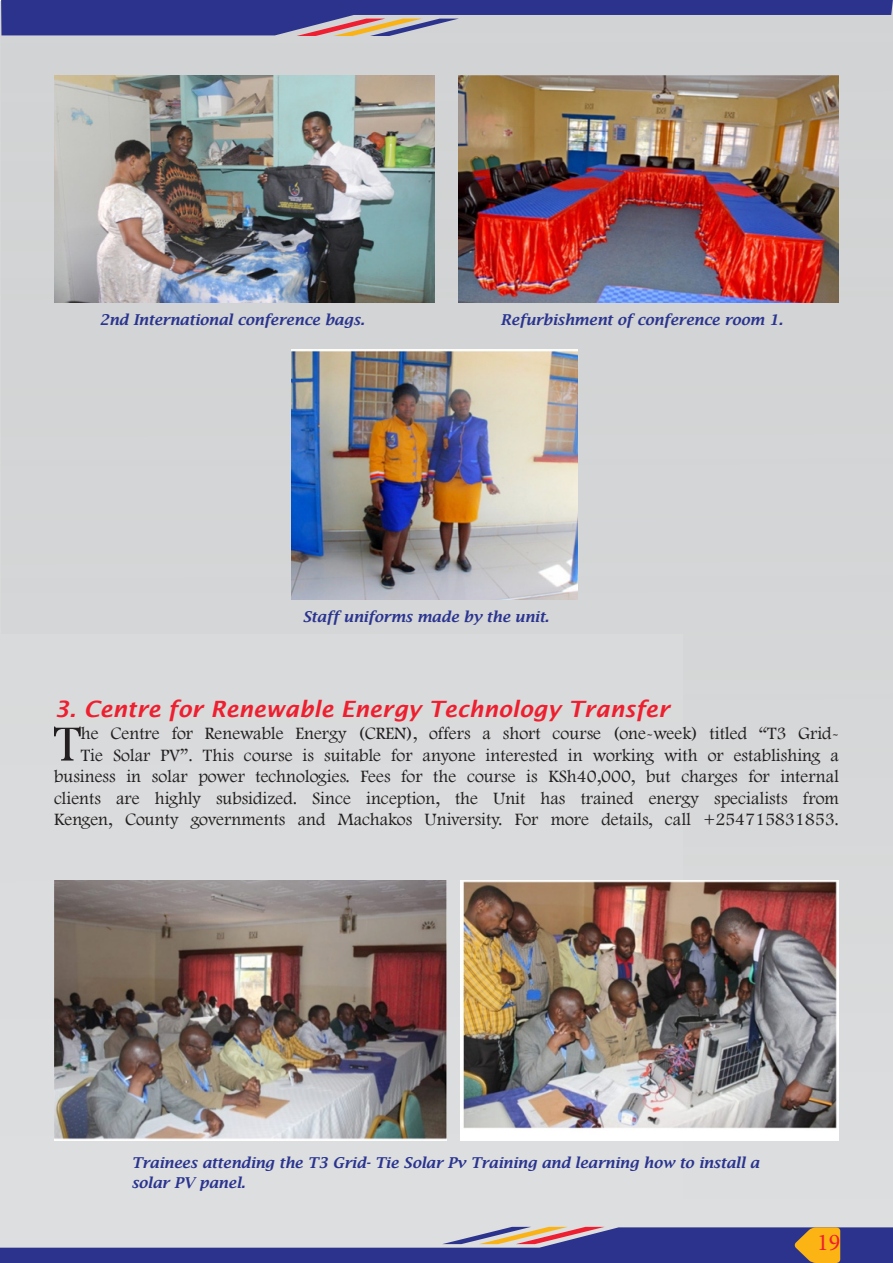
<style>
.page{position:relative;width:893px;height:1263px;background:#fff}
.page>*{position:absolute;margin:0;border:0;box-sizing:border-box;transform-origin:0 0}
.Paragraph_Style_1{font:52.65px "Footlight MT Light";color:#231f20}
.t1{font:24px "Minion Pro";color:#ee1f2f}
.headind1{font:italic 600 22.5px "Lucida Sans";color:#ee1f2f}
.Paragraph_Style_1-2{font:18px/21.6px "Footlight MT Light";color:#231f20;text-align:right}
.t2{font:italic 600 15px/19.5px "Lucida Bright";color:#2a348f}
</style>
<div class="page">
<div style="left:684px;top:36px;width:209px;height:1191px;background:#d5d6d7"></div>
<div style="left:1px;top:36px;width:685px;height:597px;background:#d3d4d5"></div>
<svg style="left:1px;top:0;width:892px;height:36px;background:#696ca3"></svg>
<svg style="left:0;top:1227px;width:893px;height:36px;background:#7574a1"></svg>
<img style="left:54px;top:76px;width:381px;height:226px">
<img style="left:458px;top:76px;width:381px;height:226px">
<img style="left:292px;top:349px;width:286px;height:250px">
<img style="left:54px;top:880px;width:392px;height:260px">
<img style="left:461px;top:880px;width:378px;height:260px">
<p class="t2" style="left:99px;top:310px;width:266px">2nd International conference bags.</p>
<p class="t2" style="left:501px;top:310px;width:284px">Refurbishment of conference room 1.</p>
<p class="t2" style="left:302px;top:607px;width:248px">Staff uniforms made by the unit.</p>
<p class="headind1" style="left:54px;top:696px;width:617px">3. Centre for Renewable Energy Technology Transfer</p>
<p class="Paragraph_Style_1" style="left:53px;top:712px;width:29px">T</p>
<p class="Paragraph_Style_1-2" style="left:54px;top:722px;width:786px">he Centre for Renewable Energy (CREN), offers a short course (one-week) titled “T3 Grid-<br>Tie Solar PV”. This course is suitable for anyone interested in working with or establishing a business in solar power technologies. Fees for the course is KSh40,000, but charges for internal clients are highly subsidized. Since inception, the Unit has trained energy specialists from Kengen, County governments and Machakos University. For more details, call +254715831853.</p>
<p class="t2" style="left:131px;top:1153px;width:629px">Trainees attending the T3 Grid- Tie Solar Pv Training and learning how to install a solar PV panel.</p>
<h2 class="t1" style="left:817px;top:1226px;width:25px">19</h2>
</div>
